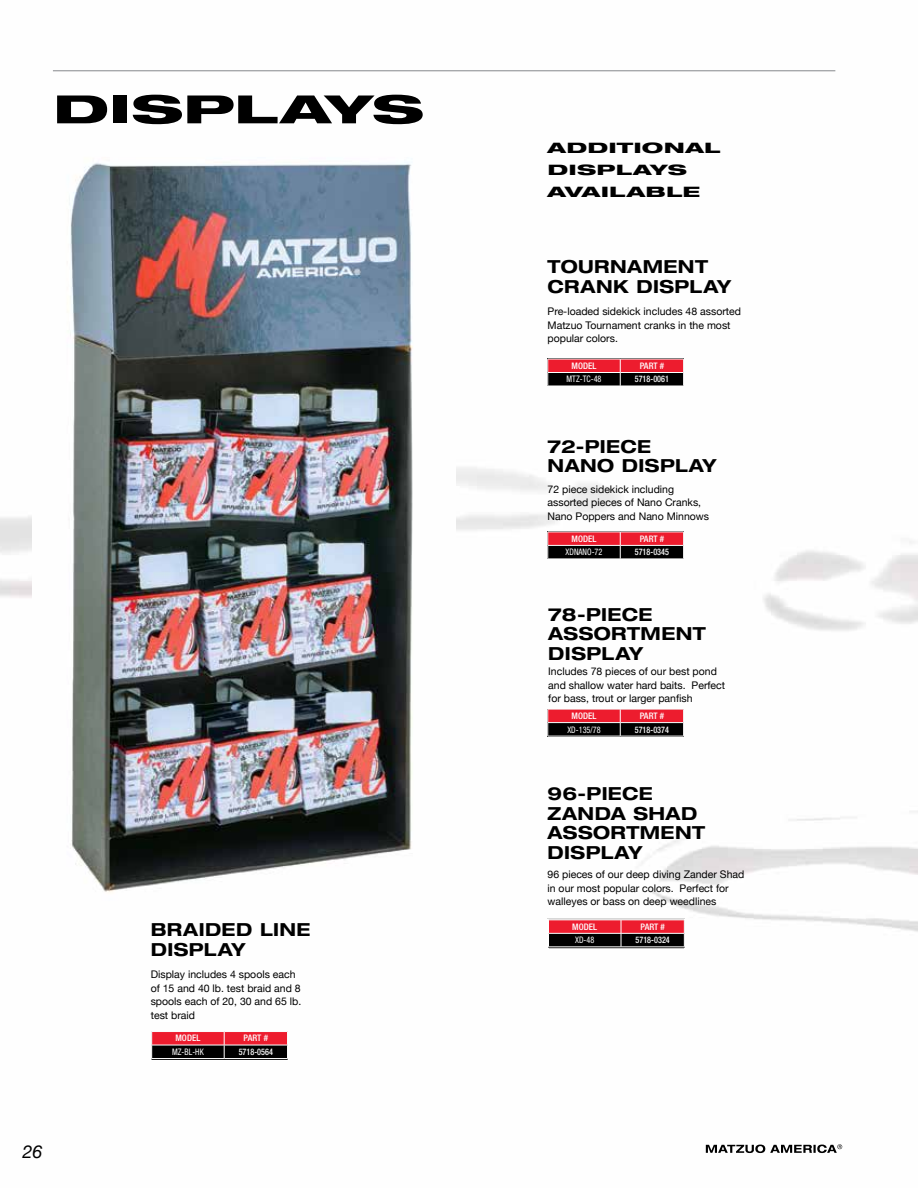
<style>
.page{position:relative;width:918px;height:1188px;background:#fff}
.page>*{position:absolute;margin:0;border:0;box-sizing:border-box;transform-origin:0 0}
.t1{font:800 expanded 39px "Helvetica Neue LT Std";letter-spacing:-.005em;color:#000;scale:1.5 1}
.t2{font:700 expanded 18px/19.5px "Helvetica Neue LT Std";letter-spacing:.025em;color:#000}
.t3{font:italic 18px "Helvetica Neue";color:#000}
.t4{font:800 expanded 14.4px/21.6px "Helvetica Neue LT Std";letter-spacing:.01em;color:#000;scale:1.5 1}
.t5{font:10.5px/13.5px "Helvetica Neue";color:#000}
.t6{font:500 condensed 9px "Helvetica Neue LT Std";letter-spacing:.005em;color:#fff}
.t7{font:500 condensed 9px "Helvetica Neue LT Std";letter-spacing:.005em;color:#fff;scale:.9 1}
.t8{font:condensed 9px "Helvetica Neue LT Std";letter-spacing:.005em;color:#fff;scale:.9 1}
</style>
<div class="page">
<img style="left:0;top:70px;width:918px;height:1084px">
<svg style="left:153px;top:1033px;width:133px;height:25px;background:#781821"></svg>
<div style="left:150px;top:1030px;width:139px;height:31px;border:2px solid #fff"></div>
<hr style="left:620px;top:736px;width:64px;height:1px;background:#fff">
<svg style="left:547px;top:709px;width:137px;height:27px;background:#82242c"></svg>
<hr style="left:548px;top:736px;width:72px;height:1px;background:#fff">
<svg style="left:550px;top:921px;width:133px;height:26px;background:#7d1e26"></svg>
<div style="left:547px;top:918px;width:139px;height:32px;border:2px solid #fff"></div>
<hr style="left:620px;top:559px;width:64px;height:1px;background:#fff">
<svg style="left:547px;top:532px;width:137px;height:27px;background:#83242c"></svg>
<hr style="left:548px;top:559px;width:72px;height:1px;background:#fff">
<img style="left:33px;top:141px;width:422px;height:778px">
<hr style="left:620px;top:386px;width:64px;height:1px;background:#fff">
<svg style="left:547px;top:359px;width:137px;height:27px;background:#83242c"></svg>
<hr style="left:548px;top:386px;width:72px;height:1px;background:#fff">
<hr style="left:53px;top:70px;width:782px;height:1px;background:#939598">
<svg style="left:706px;top:1144px;width:136px;height:9px"></svg>
<h1 class="t1" style="left:53px;top:84px;width:249px">DISPLAYS</h1>
<h2 class="t3" style="left:22px;top:1141px;width:22px">26</h2>
<h2 class="t2" style="left:151px;top:920px;width:161px">BRAIDED LINE<br>DISPLAY</h2>
<p class="t5" style="left:151px;top:968px;width:152px">Display includes 4 spools each of 15 and 40 lb. test braid and 8 spools each of 20, 30 and 65 lb. test braid</p>
<p class="t6" style="left:175px;top:1033px;width:27px">MODEL</p>
<p class="t6" style="left:244px;top:1033px;width:26px">PART #</p>
<p class="t8" style="left:172px;top:1047px;width:37px">MZ-BL-HK</p>
<p class="t7" style="left:239px;top:1046px;width:40px">5718-0564</p>
<h3 class="t4" style="left:548px;top:137px;width:117px">ADDITIONAL<br>DISPLAYS<br>AVAILABLE</h3>
<h2 class="t2" style="left:548px;top:256px;width:185px">TOURNAMENT<br>CRANK DISPLAY</h2>
<p class="t5" style="left:548px;top:305px;width:195px">Pre-loaded sidekick includes 48 assorted<br>Matzuo Tournament cranks in the most popular colors.</p>
<p class="t6" style="left:572px;top:360px;width:27px">MODEL</p>
<p class="t6" style="left:640px;top:360px;width:26px">PART #</p>
<p class="t8" style="left:567px;top:374px;width:40px">MTZ-TC-48</p>
<p class="t7" style="left:635px;top:374px;width:40px">5718-0061</p>
<h2 class="t2" style="left:548px;top:436px;width:171px">72-PIECE<br>NANO DISPLAY</h2>
<p class="t5" style="left:548px;top:483px;width:163px">72 piece sidekick including assorted pieces of Nano Cranks,<br>Nano Poppers and Nano Minnows</p>
<p class="t6" style="left:572px;top:533px;width:27px">MODEL</p>
<p class="t6" style="left:640px;top:533px;width:26px">PART #</p>
<p class="t8" style="left:566px;top:547px;width:43px">XDNANO-72</p>
<p class="t7" style="left:635px;top:547px;width:40px">5718-0345</p>
<h2 class="t2" style="left:548px;top:604px;width:159px">78-PIECE<br>ASSORTMENT<br>DISPLAY</h2>
<p class="t5" style="left:548px;top:665px;width:178px">Includes 78 pieces of our best pond and shallow water hard baits. Perfect for bass, trout or larger panfish</p>
<p class="t6" style="left:572px;top:710px;width:27px">MODEL</p>
<p class="t6" style="left:640px;top:710px;width:26px">PART #</p>
<p class="t8" style="left:567px;top:724px;width:38px">XD-135/78</p>
<p class="t7" style="left:635px;top:724px;width:40px">5718-0374</p>
<h2 class="t2" style="left:548px;top:784px;width:159px">96-PIECE<br>ZANDA SHAD<br>ASSORTMENT<br>DISPLAY</h2>
<p class="t5" style="left:548px;top:869px;width:198px">96 pieces of our deep diving Zander Shad in our most popular colors. Perfect for walleyes or bass on deep weedlines</p>
<p class="t6" style="left:572px;top:921px;width:27px">MODEL</p>
<p class="t6" style="left:640px;top:921px;width:26px">PART #</p>
<p class="t8" style="left:575px;top:935px;width:23px">XD-48</p>
<p class="t7" style="left:636px;top:935px;width:40px">5718-0324</p>
</div>
